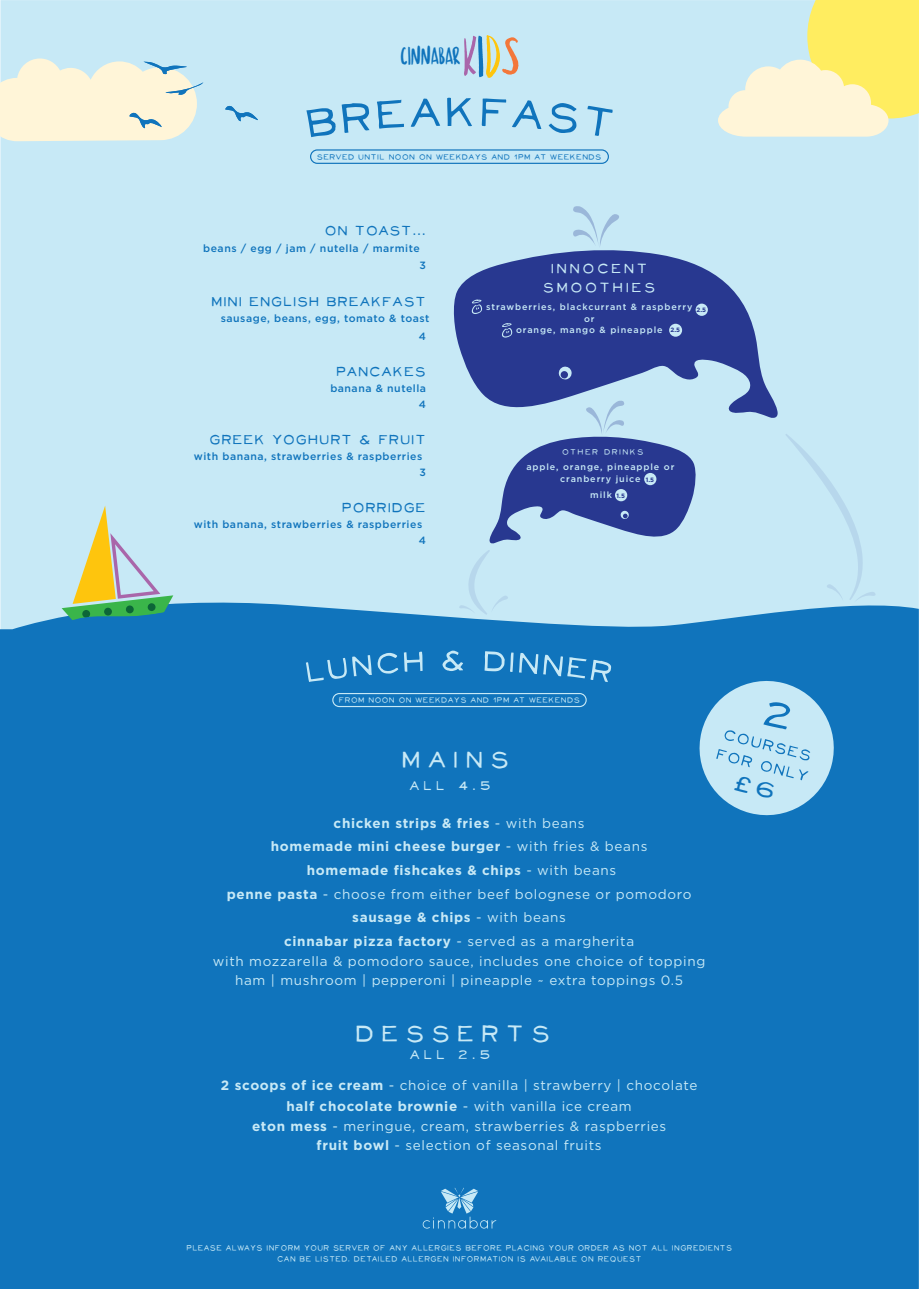
<style>
.page{position:relative;width:919px;height:1289px;background:#fff}
.page>*{position:absolute;margin:0;border:0;box-sizing:border-box;transform-origin:0 0}
.t1{font:27px "Neo Retro Fill";letter-spacing:.2em;color:#c7e9f6}
.t2{font:23.1px "Pretty Many";color:#1074bc}
.t3{font:15.9px/19px "Neo Retro Fill";letter-spacing:.1em;color:#c7e9f6;text-align:center}
.t4{font:15.6px "Neo Retro Fill";color:#1074bc}
.t5{font:15.15px "Neo Retro Fill";letter-spacing:.2em;color:#c7e9f6}
.t6{font:13.5px/20.4px "Gotham HTF";letter-spacing:.05em;color:#c7e9f6;text-align:center}
.t7{font:700 13.5px/23.7px "Gotham HTF";letter-spacing:.05em;color:#c7e9f6;text-align:center}
.t8{font:500 10.5px/15.9px "Gotham HTF";letter-spacing:.05em;color:#1074bc}
.t9{font:9px/10.8px "Neo Retro Fill";color:#c7e9f6;text-align:center;scale:.95 1}
.t10{font:500 9px/11.2px "Gotham HTF";letter-spacing:.1em;color:#c7e9f6;text-align:center}
.t11{font:9px "Neo Retro Fill";letter-spacing:.1em;color:#c7e9f6}
.t12{font:8.7px "Neo Retro Fill";color:#1074bc}
.t13{font:8.7px "Neo Retro Fill";color:#c7e9f6}
.t14{font:700 6.3px "Gotham HTF";color:#283890}
.s1{font-weight:700;font-size:6.3px;color:#283890}
.s2{font-weight:400}
.s3{font-weight:700}
</style>
<div class="page">
<div style="left:0;top:0;width:918px;height:594px;background:#c7e9f6"></div>
<svg style="left:718px;top:0;width:200px;height:137px;background:#eeeeb4"></svg>
<svg style="left:225px;top:105px;width:33px;height:16px"></svg>
<svg style="left:0;top:58px;width:203px;height:83px;background:#f0f0dc"></svg>
<svg style="left:464px;top:35px;width:54px;height:43px;background:#c2c4bb"></svg>
<svg style="left:306px;top:108px;width:29px;height:29px"></svg>
<svg style="left:341px;top:103px;width:28px;height:30px"></svg>
<svg style="left:377px;top:100px;width:27px;height:29px"></svg>
<svg style="left:410px;top:99px;width:30px;height:28px"></svg>
<svg style="left:447px;top:98px;width:25px;height:28px"></svg>
<svg style="left:481px;top:98px;width:25px;height:28px"></svg>
<svg style="left:512px;top:100px;width:29px;height:29px"></svg>
<svg style="left:548px;top:103px;width:28px;height:30px"></svg>
<svg style="left:587px;top:106px;width:25px;height:30px"></svg>
<svg style="left:310px;top:149px;width:299px;height:15px;background:#a9d5ec"></svg>
<div style="left:0;top:594px;width:918px;height:694px;background:#1074bc"></div>
<svg style="left:62px;top:505px;width:116px;height:123px;background:#acccba"></svg>
<div style="left:147px;top:603px;width:9px;height:8px;background:#0c6638;border-radius:50%"></div>
<div style="left:126px;top:605px;width:8px;height:8px;background:#0c6638;border-radius:50%"></div>
<div style="left:104px;top:607px;width:8px;height:8px;background:#0c6638;border-radius:50%"></div>
<svg style="left:573px;top:206px;width:46px;height:41px;background:#bedff0"></svg>
<svg style="left:451px;top:247px;width:327px;height:171px;background:#586eaf"></svg>
<div style="left:560px;top:371px;width:8px;height:8px;background:#283890;border-radius:3px"></div>
<svg style="left:471px;top:299px;width:11px;height:15px"></svg>
<svg style="left:502px;top:323px;width:10px;height:15px"></svg>
<div style="left:669px;top:324px;width:13px;height:13px;background:#c7e9f6;border-radius:50%"></div>
<div style="left:695px;top:303px;width:12px;height:13px;background:#c7e9f6;border-radius:50%"></div>
<svg style="left:489px;top:400px;width:208px;height:143px;background:#758ec1"></svg>
<div style="left:644px;top:473px;width:12px;height:12px;background:#c7e9f6;border-radius:50%"></div>
<div style="left:615px;top:489px;width:12px;height:12px;background:#c7e9f6;border-radius:50%"></div>
<svg style="left:785px;top:433px;width:90px;height:169px;background:#c5e7f5"></svg>
<svg style="left:459px;top:549px;width:49px;height:66px;background:#c4e6f4"></svg>
<svg style="left:332px;top:693px;width:254px;height:14px;background:#2d86c5"></svg>
<svg style="left:306px;top:653px;width:92px;height:29px;background:#3088c6"></svg>
<svg style="left:404px;top:651px;width:18px;height:20px"></svg>
<svg style="left:442px;top:650px;width:21px;height:21px"></svg>
<svg style="left:484px;top:651px;width:20px;height:20px"></svg>
<svg style="left:510px;top:652px;width:3px;height:20px"></svg>
<svg style="left:519px;top:653px;width:92px;height:29px;background:#398ec9"></svg>
<svg style="left:422px;top:1187px;width:74px;height:41px;background:#3189c6"></svg>
<svg style="left:692px;top:674px;width:148px;height:148px;background:#81bce0"></svg>
<h2 class="t2" style="left:400px;top:42px;width:61px">CINNABAR</h2>
<p class="t12" style="left:317px;top:152px;width:286px">SERVED UNTIL NOON ON WEEKDAYS AND 1PM AT WEEKENDS</p>
<p class="t4" style="left:325px;top:223px;width:103px">ON TOAST...</p>
<p class="t8" style="left:203px;top:240px;width:218px">beans / egg / jam / nutella / marmite</p>
<p class="t8" style="left:419px;top:257px;width:8px">3</p>
<p class="t4" style="left:211px;top:293px;width:217px">MINI ENGLISH BREAKFAST</p>
<p class="t8" style="left:419px;top:309px;width:12px;line-height:17.9px;text-indent:-198px">sausage, beans, egg, tomato &amp; toast<br>4</p>
<p class="t4" style="left:336px;top:364px;width:92px">PANCAKES</p>
<p class="t8" style="left:330px;top:380px;width:97px;text-align:right">banana &amp; nutella<br>4</p>
<p class="t4" style="left:209px;top:432px;width:218px">GREEK YOGHURT &amp; FRUIT</p>
<p class="t8" style="left:419px;top:448px;width:8px;text-indent:-226px">with banana, strawberries &amp; raspberries<br>3</p>
<p class="t4" style="left:342px;top:500px;width:86px">PORRIDGE</p>
<p class="t8" style="left:419px;top:516px;width:9px;text-indent:-225px">with banana, strawberries &amp; raspberries<br>4</p>
<p class="t3" style="left:543px;top:259px;width:115px">INNOCENT<br>SMOOTHIES</p>
<p class="t10" style="left:486px;top:301px;width:208px">strawberries, blackcurrant &amp; raspberry</p>
<p class="t10" style="left:584px;top:313px;width:12px">or</p>
<p class="t10" style="left:516px;top:324px;width:165px">orange, mango &amp; pineapple <span class="s1">2.5</span></p>
<p class="t14" style="left:696px;top:306px;width:11px">2.5</p>
<p class="t11" style="left:562px;top:447px;width:83px">OTHER DRINKS</p>
<p class="t10" style="left:526px;top:461px;width:149px">apple, orange, pineapple or cranberry juice</p>
<p class="t10" style="left:590px;top:489px;width:23px">milk</p>
<p class="t14" style="left:645px;top:476px;width:10px">1.5</p>
<p class="t14" style="left:616px;top:492px;width:10px">1.5</p>
<p class="t13" style="left:339px;top:695px;width:243px">FROM NOON ON WEEKDAYS AND 1PM AT WEEKENDS</p>
<h1 class="t1" style="left:401px;top:746px;width:111px">MAINS</h1>
<p class="t5" style="left:409px;top:778px;width:84px">ALL 4.5</p>
<p class="t7" style="left:227px;top:810px;width:466px">chicken strips &amp; fries <span class="s2">- with beans<br></span>homemade mini cheese burger <span class="s2">- with fries &amp; beans<br></span>homemade fishcakes &amp; chips <span class="s2">- with beans<br></span>penne pasta <span class="s2">- choose from either beef bolognese or pomodoro </span>sausage &amp; chips <span class="s2">- with beans<br></span>cinnabar pizza factory <span class="s2">- served as a margherita</span></p>
<p class="t6" style="left:213px;top:950px;width:494px;line-height:19.5px">with mozzarella &amp; pomodoro sauce, includes one choice of topping ham | mushroom | pepperoni | pineapple ~ extra toppings 0.5</p>
<h1 class="t1" style="left:355px;top:1019px;width:198px">DESSERTS</h1>
<p class="t5" style="left:410px;top:1047px;width:83px">ALL 2.5</p>
<p class="t6" style="left:221px;top:1074px;width:478px"><span class="s3">2 scoops of ice cream</span> - choice of vanilla | strawberry | chocolate <span class="s3">half chocolate brownie</span> - with vanilla ice cream<br><span class="s3">eton mess</span> - meringue, cream, strawberries &amp; raspberries</p>
<p class="t6" style="left:316px;top:1135px;width:286px"><span class="s3">fruit bowl</span> - selection of seasonal fruits</p>
<p class="t9" style="left:186px;top:1242px;width:576px">PLEASE ALWAYS INFORM YOUR SERVER OF ANY ALLERGIES BEFORE PLACING YOUR ORDER AS NOT ALL INGREDIENTS<br>CAN BE LISTED. DETAILED ALLERGEN INFORMATION IS AVAILABLE ON REQUEST</p>
</div>
